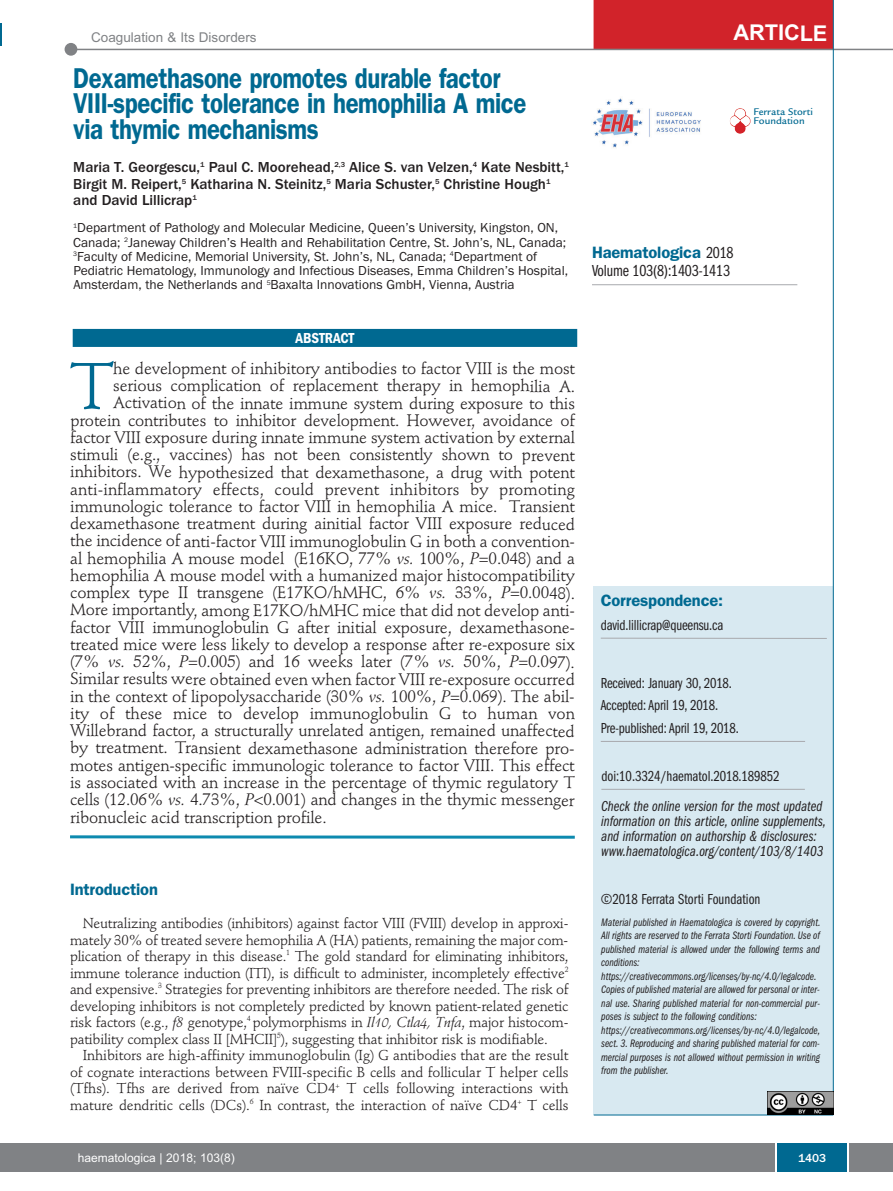
<style>
.page{position:relative;width:893px;height:1191px;background:#fff}
.page>*{position:absolute;margin:0;border:0;box-sizing:border-box;transform-origin:0 0}
.t1{font:64.65px "Stempel Schneidler";color:#006991}
.t2{font:600 28.8px/25.5px "Franklin Gothic";letter-spacing:-.015em;color:#006991;scale:.83 1}
.t3{font:700 21.75px "Arial";letter-spacing:-.01em;color:#fff}
.t4{font:16.5px "Stempel Schneidler";letter-spacing:-.01em;color:#231f20}
.t5{font:600 16.5px "Franklin Gothic";letter-spacing:-.01em;color:#006991}
.t6{font:16.5px "Franklin Gothic Book Cmpr";letter-spacing:-.01em;color:#231f20}
.t7{font:15px/15px "Franklin Gothic Book Cmpr Ital";color:#231f20}
.t8{font:15px/22.5px "Franklin Gothic Book Cmpr";letter-spacing:-.01em;color:#231f20}
.t9{font:500 15px/16.5px "Franklin Gothic";color:#231f20}
.t10{font:600 condensed 15px "Franklin Gothic";letter-spacing:-.005em;color:#fff}
.t11{font:14.25px/16.5px "Stempel Schneidler";letter-spacing:-.01em;color:#231f20;text-align:justify}
.t12{font:13.5px/14.2px "Franklin Gothic";color:#231f20}
.t13{font:13.5px "Arial";color:#808285}
.t14{font:12px "Arial";color:#fff}
.t15{font:500 12px "Franklin Gothic";color:#fff}
.t16{font:11.25px/13.5px "Franklin Gothic Book Cmpr Ital";color:#231f20}
.t17{font:500 10.5px/9px "Legacy Sans";color:#006991}
.s1{font-family:"Franklin Gothic Book Cmpr";font-weight:400;color:#231f20}
.s2{font-style:italic}
</style>
<div class="page">
<div style="left:1px;top:1143px;width:892px;height:28px;background:#808285"></div>
<div style="left:777px;top:1143px;width:70px;height:28px;background:#006991"></div>
<hr style="left:775px;top:1143px;width:2px;height:28px;background:#fff">
<hr style="left:847px;top:1143px;width:2px;height:28px;background:#fff">
<div style="left:594px;top:586px;width:239px;height:529px;background:#d8e9f1"></div>
<hr style="left:601px;top:741px;width:204px;height:1px;background:#a8a9ad">
<hr style="left:601px;top:638px;width:226px;height:1px;background:#a8a9ad">
<hr style="left:594px;top:1114px;width:239px;height:1px;background:#006991">
<img style="left:730px;top:108px;width:20px;height:26px">
<img style="left:591px;top:98px;width:110px;height:50px">
<hr style="left:592px;top:284px;width:205px;height:1px;background:#a8a9ad">
<div style="left:594px;top:0;width:239px;height:50px;background:#d1232a"></div>
<hr style="left:70px;top:49px;width:823px;height:1px;background:#808285">
<div style="left:65px;top:43px;width:12px;height:13px;background:#808285;border-radius:50%"></div>
<hr style="left:601px;top:789px;width:204px;height:1px;background:#a8a9ad">
<hr style="left:833px;top:0;width:1px;height:1114px;background:#006991">
<img style="left:768px;top:1091px;width:65px;height:23px">
<hr style="left:0;top:23px;width:2px;height:22px;background:#006991">
<svg style="left:0;top:1143px;width:1px;height:28px"></svg>
<hr style="left:70px;top:835px;width:505px;height:3px;background:#0d8aaf">
<div style="left:73px;top:329px;width:504px;height:18px;background:#006991"></div>
<p class="t13" style="left:91px;top:30px;width:167px">Coagulation &amp; Its Disorders</p>
<h3 class="t3" style="left:734px;top:20px;width:95px">ARTICLE</h3>
<h2 class="t2" style="left:73px;top:68px;width:548px">Dexamethasone promotes durable factor<br>VIII-specific tolerance in hemophilia A mice via thymic mechanisms</h2>
<p class="t9" style="left:73px;top:159px;width:497px">Maria T. Georgescu,<sup>1</sup> Paul C. Moorehead,<sup>2,3</sup> Alice S. van Velzen,<sup>4</sup> Kate Nesbitt,<sup>1<br></sup>Birgit M. Reipert,<sup>5</sup> Katharina N. Steinitz,<sup>5</sup> Maria Schuster,<sup>5</sup> Christine Hough<sup>1 </sup>and David Lillicrap<sup>1</sup></p>
<p class="t12" style="left:73px;top:220px;width:496px"><sup>1</sup>Department of Pathology and Molecular Medicine, Queen’s University, Kingston, ON, Canada; <sup>2</sup>Janeway Children’s Health and Rehabilitation Centre, St. John’s, NL, Canada; <sup>3</sup>Faculty of Medicine, Memorial University, St. John’s, NL, Canada; <sup>4</sup>Department of Pediatric Hematology, Immunology and Infectious Diseases, Emma Children’s Hospital, Amsterdam, the Netherlands and <sup>5</sup>Baxalta Innovations GmbH, Vienna, Austria</p>
<p class="t17" style="left:754px;top:108px;width:61px">Ferrata Storti<br>Foundation</p>
<p class="t5" style="left:592px;top:247px;width:143px">Haematologica <span class="s1">2018</span></p>
<p class="t6" style="left:592px;top:265px;width:140px">Volume 103(8):1403-1413</p>
<p class="t10" style="left:296px;top:333px;width:60px">ABSTRACT</p>
<h1 class="t1" style="left:70px;top:359px;width:45px">T</h1>
<p class="t4" style="left:113px;top:362px;width:463px">he development of inhibitory antibodies to factor VIII is the most</p>
<p class="t4" style="left:113px;top:379px;width:463px">serious complication of replacement therapy in hemophilia A.</p>
<p class="t4" style="left:113px;top:396px;width:463px">Activation of the innate immune system during exposure to this</p>
<p class="t4" style="left:70px;top:413px;width:506px">protein contributes to inhibitor development. However, avoidance of</p>
<p class="t4" style="left:70px;top:430px;width:506px">factor VIII exposure during innate immune system activation by external</p>
<p class="t4" style="left:70px;top:448px;width:506px">stimuli (e.g., vaccines) has not been consistently shown to prevent</p>
<p class="t4" style="left:70px;top:465px;width:506px">inhibitors. We hypothesized that dexamethasone, a drug with potent</p>
<p class="t4" style="left:70px;top:482px;width:506px">anti-inflammatory effects, could prevent inhibitors by promoting</p>
<p class="t4" style="left:70px;top:499px;width:506px">immunologic tolerance to factor VIII in hemophilia A mice. Transient</p>
<p class="t4" style="left:70px;top:517px;width:506px">dexamethasone treatment during ainitial factor VIII exposure reduced</p>
<p class="t4" style="left:70px;top:534px;width:506px">the incidence of anti-factor VIII immunoglobulin G in both a convention-</p>
<p class="t4" style="left:70px;top:551px;width:506px">al hemophilia A mouse model (E16KO, 77% <span class="s2">vs.</span> 100%, <span class="s2">P</span>=0.048) and a</p>
<p class="t4" style="left:70px;top:568px;width:506px">hemophilia A mouse model with a humanized major histocompatibility</p>
<p class="t4" style="left:70px;top:586px;width:506px">complex type II transgene (E17KO/hMHC, 6% <span class="s2">vs.</span> 33%, <span class="s2">P</span>=0.0048).</p>
<p class="t4" style="left:70px;top:603px;width:506px">More importantly, among E17KO/hMHC mice that did not develop anti-</p>
<p class="t4" style="left:70px;top:620px;width:506px">factor VIII immunoglobulin G after initial exposure, dexamethasone-</p>
<p class="t4" style="left:70px;top:637px;width:506px">treated mice were less likely to develop a response after re-exposure six</p>
<p class="t4" style="left:70px;top:655px;width:506px">(7% <span class="s2">vs.</span> 52%, <span class="s2">P</span>=0.005) and 16 weeks later (7% <span class="s2">vs.</span> 50%, <span class="s2">P</span>=0.097).</p>
<p class="t4" style="left:70px;top:672px;width:506px">Similar results were obtained even when factor VIII re-exposure occurred</p>
<p class="t4" style="left:70px;top:689px;width:506px">in the context of lipopolysaccharide (30% <span class="s2">vs.</span> 100%, <span class="s2">P</span>=0.069). The abil-</p>
<p class="t4" style="left:70px;top:706px;width:506px">ity of these mice to develop immunoglobulin G to human von</p>
<p class="t4" style="left:70px;top:724px;width:506px">Willebrand factor, a structurally unrelated antigen, remained unaffected</p>
<p class="t4" style="left:70px;top:741px;width:506px">by treatment. Transient dexamethasone administration therefore pro-</p>
<p class="t4" style="left:70px;top:758px;width:506px">motes antigen-specific immunologic tolerance to factor VIII. This effect</p>
<p class="t4" style="left:70px;top:775px;width:506px">is associated with an increase in the percentage of thymic regulatory T</p>
<p class="t4" style="left:70px;top:793px;width:506px">cells (12.06% <span class="s2">vs.</span> 4.73%, <span class="s2">P</span>&lt;0.001) and changes in the thymic messenger</p>
<p class="t4" style="left:70px;top:810px;width:258px">ribonucleic acid transcription profile.</p>
<p class="t5" style="left:70px;top:883px;width:89px">Introduction</p>
<p class="t11" style="left:70px;top:916px;width:500px;text-indent:13px">Neutralizing antibodies (inhibitors) against factor VIII (FVIII) develop in approxi&shy;mately 30% of treated severe hemophilia A (HA) patients, remaining the major com&shy;plication of therapy in this disease.<sup>1</sup> The gold standard for eliminating inhibitors, immune tolerance induction (ITI), is difficult to administer, incompletely effective<sup>2 </sup>and expensive.<sup>3</sup> Strategies for preventing inhibitors are therefore needed. The risk of developing inhibitors is not completely predicted by known patient-related genetic risk factors (e.g., <span class="s2">f8</span> genotype,<sup>4</sup> polymorphisms in <span class="s2">Il10, Ctla4, Tnfa</span>, major histocom&shy;patibility complex class II [MHCII]<sup>5</sup>), suggesting that inhibitor risk is modifiable.</p>
<p class="t11" style="left:70px;top:1048px;width:500px;text-indent:13px">Inhibitors are high-affinity immunoglobulin (Ig) G antibodies that are the result of cognate interactions between FVIII-specific B cells and follicular T helper cells (Tfhs). Tfhs are derived from naïve CD4<sup>+</sup> T cells following interactions with mature dendritic cells (DCs).<sup>6</sup> In contrast, the interaction of naïve CD4<sup>+</sup> T cells</p>
<p class="t5" style="left:601px;top:595px;width:124px">Correspondence:</p>
<p class="t8" style="left:601px;top:614px;width:124px">david.lillicrap@queensu.ca</p>
<p class="t8" style="left:601px;top:672px;width:140px">Received: January 30, 2018.<br>Accepted: April 19, 2018.<br>Pre-published: April 19, 2018.</p>
<p class="t8" style="left:601px;top:765px;width:180px">doi:10.3324/haematol.2018.189852</p>
<p class="t7" style="left:601px;top:800px;width:226px">Check the online version for the most updated information on this article, online supplements, and information on authorship &amp; disclosures: www.haematologica.org/content/103/8/1403</p>
<p class="t8" style="left:601px;top:889px;width:161px">©2018 Ferrata Storti Foundation</p>
<p class="t16" style="left:601px;top:916px;width:221px">Material published in Haematologica is covered by copyright.<br>All rights are reserved to the Ferrata Storti Foundation. Use of published material is allowed under the following terms and conditions: https://creativecommons.org/licenses/by-nc/4.0/legalcode.<br>Copies of published material are allowed for personal or inter&shy;nal use. Sharing published material for non-commercial pur&shy;poses is subject to the following conditions: https://creativecommons.org/licenses/by-nc/4.0/legalcode, sect. 3. Reproducing and sharing published material for com&shy;mercial purposes is not allowed without permission in writing from the publisher.</p>
<p class="t14" style="left:78px;top:1150px;width:158px">haematologica | 2018; 103(8)</p>
<p class="t15" style="left:798px;top:1150px;width:30px">1403</p>
</div>
